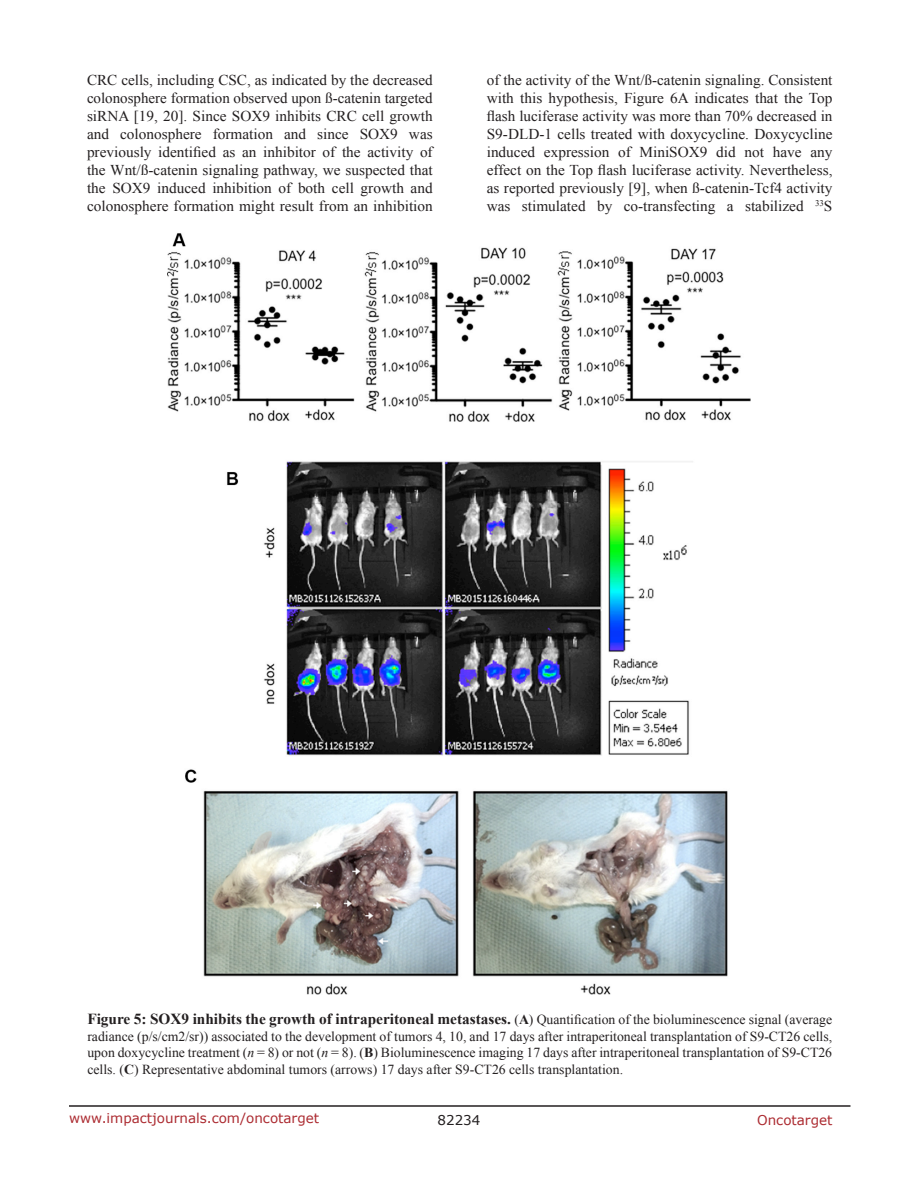
<style>
.page{position:relative;width:918px;height:1188px;background:#fff}
.page>*{position:absolute;margin:0;border:0;box-sizing:border-box;transform-origin:0 0}
.FigureText{font:700 15.3px "Times New Roman";color:#231f20}
.BodyText{font:15px/18px "Times New Roman";color:#231f20;text-align:justify}
.FigureText-2{font:13.8px/16.5px "Times New Roman";color:#231f20;text-align:justify}
.t1{font:13.5px "Verdana";color:#ac2b31}
.t2{font:13.5px "Verdana";color:#231f20}
.s1{font-weight:400;font-size:13.8px}
.s2{font-size:13.8px}
.s3{font-style:italic}
.s4{font-weight:700}
</style>
<div class="page">
<hr style="left:69px;top:1105px;width:781px;height:2px;background:#231f20">
<img style="left:168px;top:233px;width:583px;height:762px">
<p class="BodyText" style="left:87px;top:71px;width:347px">CRC cells, including CSC, as indicated by the decreased colonosphere formation observed upon ß-catenin targeted siRNA [19, 20]. Since SOX9 inhibits CRC cell growth and colonosphere formation and since SOX9 was previously identified as an inhibitor of the activity of the Wnt/ß-catenin signaling pathway, we suspected that the SOX9 induced inhibition of both cell growth and colonosphere formation might result from an inhibition</p>
<p class="BodyText" style="left:487px;top:71px;width:347px">of the activity of the Wnt/ß-catenin signaling. Consistent with this hypothesis, Figure 6A indicates that the Top flash luciferase activity was more than 70% decreased in S9-DLD-1 cells treated with doxycycline. Doxycycline induced expression of MiniSOX9 did not have any effect on the Top flash luciferase activity. Nevertheless, as reported previously [9], when ß-catenin-Tcf4 activity was stimulated by co-transfecting a stabilized <sup>33</sup>S</p>
<p class="FigureText" style="left:87px;top:1008px;width:746px">Figure 5: SOX9 inhibits the growth of intraperitoneal metastases. <span class="s1">(</span><span class="s2">A</span><span class="s1">) Quantification of the bioluminescence signal (average</span></p>
<p class="FigureText-2" style="left:87px;top:1028px;width:746px">radiance (p/s/cm2/sr)) associated to the development of tumors 4, 10, and 17 days after intraperitoneal transplantation of S9-CT26 cells, upon doxycycline treatment (<span class="s3">n</span> = 8) or not (<span class="s3">n</span> = 8). (<span class="s4">B</span>) Bioluminescence imaging 17 days after intraperitoneal transplantation of S9-CT26 cells. (<span class="s4">C</span>) Representative abdominal tumors (arrows) 17 days after S9-CT26 cells transplantation.</p>
<p class="t1" style="left:69px;top:1109px;width:252px">www.impactjournals.com/oncotarget</p>
<p class="t2" style="left:438px;top:1111px;width:44px">82234</p>
<p class="t1" style="left:757px;top:1111px;width:77px">Oncotarget</p>
</div>
